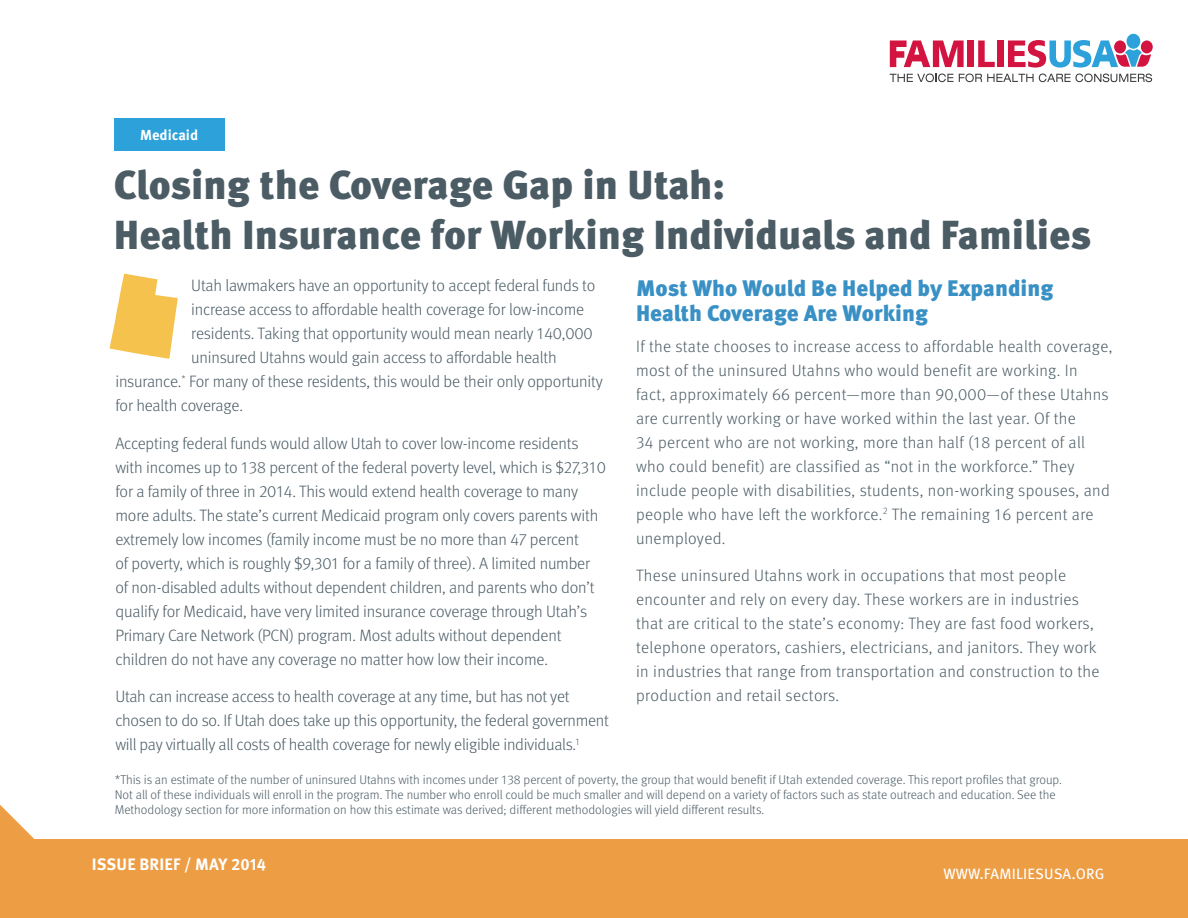
<style>
.page{position:relative;width:1188px;height:918px;background:#fff}
.page>*{position:absolute;margin:0;border:0;box-sizing:border-box;transform-origin:0 0}
.t1{font:900 40.5px/50.6px "Meta OT";color:#4b5c65}
.t2{font:900 22.5px/25.5px "Meta OT";color:#3990c5}
.t3{font:300 16.5px/24px "Meta OT";letter-spacing:-.01em;color:#4b5c65}
.t4{font:300 16.5px/24px "Meta OT";letter-spacing:.02em;color:#4b5c65}
.t5{font:700 16.5px "Meta OT";letter-spacing:.01em;color:#fff}
.t6{font:15px "Meta OT";letter-spacing:.01em;color:#fff}
.t7{font:700 14.55px "Meta OT";color:#fff}
.t8{font:300 12.75px/15px "Meta OT";color:#4b5c65}
</style>
<div class="page">
<div style="left:968px;top:41px;width:6px;height:26px;background:#d31440"></div>
<svg style="left:978px;top:41px;width:17px;height:26px"></svg>
<div style="left:997px;top:41px;width:7px;height:26px;background:#d31440"></div>
<svg style="left:890px;top:74px;width:262px;height:8px"></svg>
<svg style="left:1141px;top:40px;width:12px;height:13px"></svg>
<div style="left:1127px;top:34px;width:13px;height:15px;background:#2ca1da;border-radius:50%"></div>
<svg style="left:1008px;top:40px;width:143px;height:28px"></svg>
<svg style="left:890px;top:41px;width:74px;height:26px"></svg>
<div style="left:0;top:839px;width:1188px;height:79px;background:#ed9d44"></div>
<svg style="left:0;top:805px;width:34px;height:34px"></svg>
<div style="left:114px;top:118px;width:110px;height:33px;background:#2ca1da"></div>
<svg style="left:109px;top:274px;width:69px;height:85px"></svg>
<p class="t7" style="left:140px;top:126px;width:60px">Medicaid</p>
<h1 class="t1" style="left:114px;top:161px;width:979px">Closing the Coverage Gap in Utah:<br>Health Insurance for Working Individuals and Families</h1>
<p class="t3" style="left:191px;top:274px;width:406px">Utah lawmakers have an opportunity to accept federal funds to</p>
<p class="t3" style="left:191px;top:298px;width:395px">increase access to affordable health coverage for low-income</p>
<p class="t3" style="left:191px;top:322px;width:403px">residents. Taking that opportunity would mean nearly 140,000</p>
<p class="t3" style="left:191px;top:346px;width:367px">uninsured Utahns would gain access to affordable health</p>
<p class="t3" style="left:115px;top:370px;width:489px">insurance.<sup>*</sup> For many of these residents, this would be their only opportunity</p>
<p class="t3" style="left:115px;top:394px;width:129px">for health coverage.</p>
<p class="t3" style="left:115px;top:431px;width:492px">Accepting federal funds would allow Utah to cover low-income residents with incomes up to 138 percent of the federal poverty level, which is $27,310 for a family of three in 2014. This would extend health coverage to many more adults. The state’s current Medicaid program only covers parents with extremely low incomes (family income must be no more than 47 percent<br>of poverty, which is roughly $9,301 for a family of three). A limited number of non-disabled adults without dependent children, and parents who don’t qualify for Medicaid, have very limited insurance coverage through Utah’s Primary Care Network (PCN) program. Most adults without dependent children do not have any coverage no matter how low their income.</p>
<p class="t3" style="left:115px;top:685px;width:495px">Utah can increase access to health coverage at any time, but has not yet chosen to do so. If Utah does take up this opportunity, the federal government will pay virtually all costs of health coverage for newly eligible individuals.<sup>1</sup></p>
<h2 class="t2" style="left:636px;top:276px;width:419px">Most Who Would Be Helped by Expanding<br>Health Coverage Are Working</h2>
<p class="t4" style="left:636px;top:334px;width:478px">If the state chooses to increase access to affordable health coverage, most of the uninsured Utahns who would benefit are working. In<br>fact, approximately 66 percent—more than 90,000—of these Utahns are currently working or have worked within the last year. Of the<br>34 percent who are not working, more than half (18 percent of all who could benefit) are classified as “not in the workforce.” They include people with disabilities, students, non-working spouses, and people who have left the workforce.<sup>2</sup> The remaining 16 percent are unemployed.</p>
<p class="t4" style="left:636px;top:564px;width:465px">These uninsured Utahns work in occupations that most people encounter and rely on every day. These workers are in industries that are critical to the state’s economy: They are fast food workers, telephone operators, cashiers, electricians, and janitors. They work in industries that range from transportation and construction to the production and retail sectors.</p>
<p class="t8" style="left:115px;top:772px;width:949px">*This is an estimate of the number of uninsured Utahns with incomes under 138 percent of poverty, the group that would benefit if Utah extended coverage. This report profiles that group.<br>Not all of these individuals will enroll in the program. The number who enroll could be much smaller and will depend on a variety of factors such as state outreach and education. See the<br>Methodology section for more information on how this estimate was derived; different methodologies will yield different results.</p>
<p class="t5" style="left:92px;top:853px;width:176px">ISSUE BRIEF / MAY 2014</p>
<p class="t6" style="left:943px;top:864px;width:163px">WWW.FAMILIESUSA.ORG</p>
</div>
